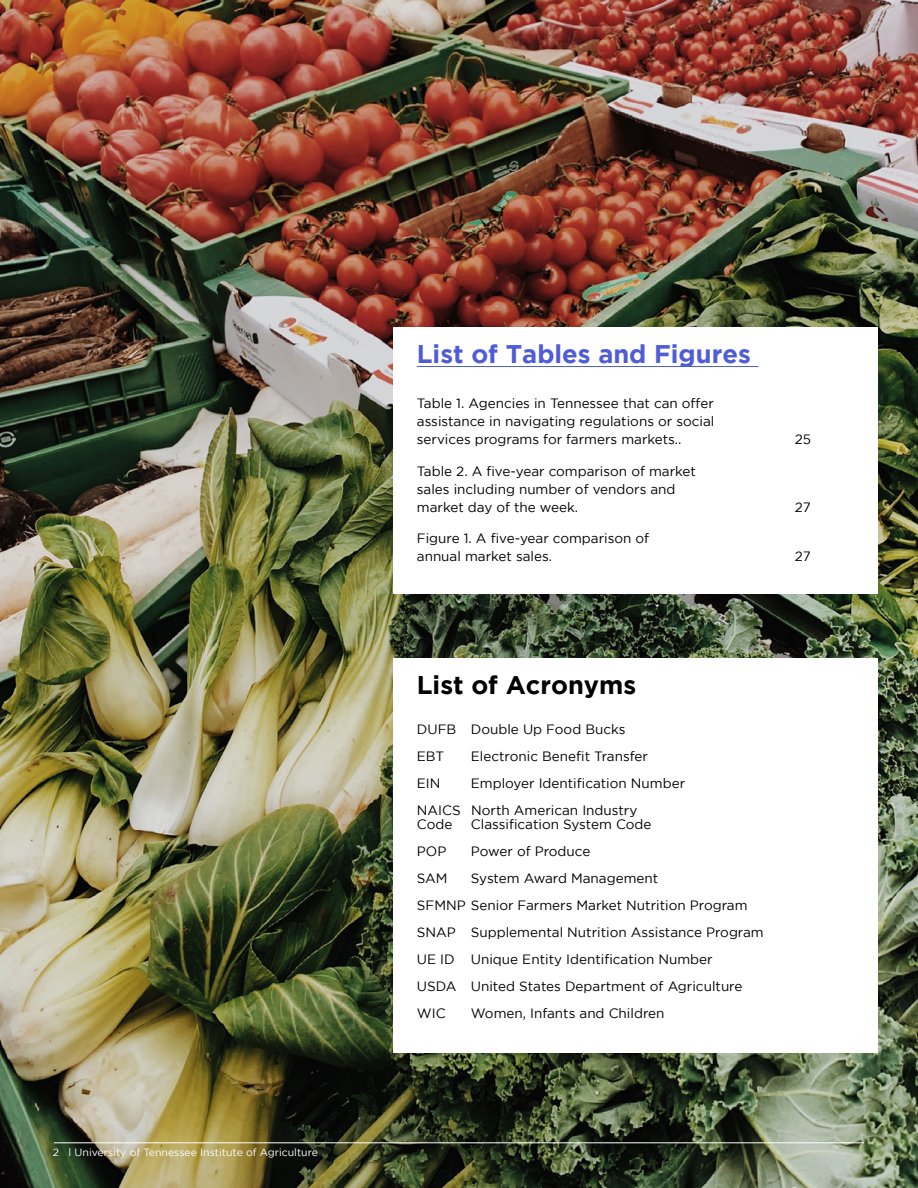
<style>
.page{position:relative;width:918px;height:1188px;background:#fff}
.page>*{position:absolute;margin:0;border:0;box-sizing:border-box;transform-origin:0 0}
.t1{font:700 25.5px "Gotham";color:#4f5cd6}
.t2{font:700 25.5px "Gotham";color:#000}
.t3{font:13.5px/27px "Gotham";color:#000}
.t4{font:10.5px "Gotham";color:#fff}
.s1{color:#fff}
</style>
<div class="page">
<img style="left:0;top:0;width:918px;height:1188px">
<hr style="left:54px;top:1143px;width:810px;height:1px;background:#fff">
<div style="left:393px;top:658px;width:485px;height:395px;background:#fff"></div>
<div style="left:393px;top:328px;width:485px;height:266px;background:#fff"></div>
<hr style="left:417px;top:366px;width:341px;height:1px;background:#4f5cd6">
<p class="t4" style="left:53px;top:1147px;width:267px">2 l University of Tennessee Institute of Agriculture</p>
<h1 class="t1" style="left:417px;top:339px;width:390px">List of Tables and Figures <span class="s1">List</span></h1>
<p class="t3" style="left:417px;top:394px;width:299px;line-height:18px;text-align:justify">Table 1. Agencies in Tennessee that can offer assistance in navigating regulations or social services programs for farmers markets..</p>
<p class="t3" style="left:795px;top:426px;width:18px">25</p>
<p class="t3" style="left:417px;top:462px;width:281px;line-height:18px">Table 2. A five-year comparison of market sales including number of vendors and market day of the week.</p>
<p class="t3" style="left:417px;top:529px;width:234px;line-height:18px">Figure 1. A five-year comparison of annual market sales.</p>
<p class="t3" style="left:795px;top:493px;width:17px">27</p>
<p class="t3" style="left:795px;top:543px;width:17px">27</p>
<h1 class="t2" style="left:417px;top:670px;width:221px">List of Acronyms</h1>
<p class="t3" style="left:417px;top:716px;width:210px">DUFB Double Up Food Bucks<br>EBT</p>
<p class="t3" style="left:471px;top:743px;width:179px">Electronic Benefit Transfer</p>
<p class="t3" style="left:417px;top:770px;width:270px;text-indent:54px">Employer Identification Number<br>NAICS North American Industry</p>
<p class="t3" style="left:417px;top:810px;width:37px">Code</p>
<p class="t3" style="left:471px;top:810px;width:182px">Classification System Code</p>
<p class="t3" style="left:417px;top:837px;width:31px">POP</p>
<p class="t3" style="left:471px;top:837px;width:121px">Power of Produce</p>
<p class="t3" style="left:417px;top:864px;width:32px">SAM</p>
<p class="t3" style="left:417px;top:770px;width:25px">EIN</p>
<p class="t3" style="left:417px;top:864px;width:348px;text-indent:54px">System Award Management<br>SFMNP Senior Farmers Market Nutrition Program SNAP Supplemental Nutrition Assistance Program UE ID Unique Entity Identification Number<br>USDA United States Department of Agriculture WIC</p>
<p class="t3" style="left:471px;top:999px;width:195px">Women, Infants and Children</p>
</div>
